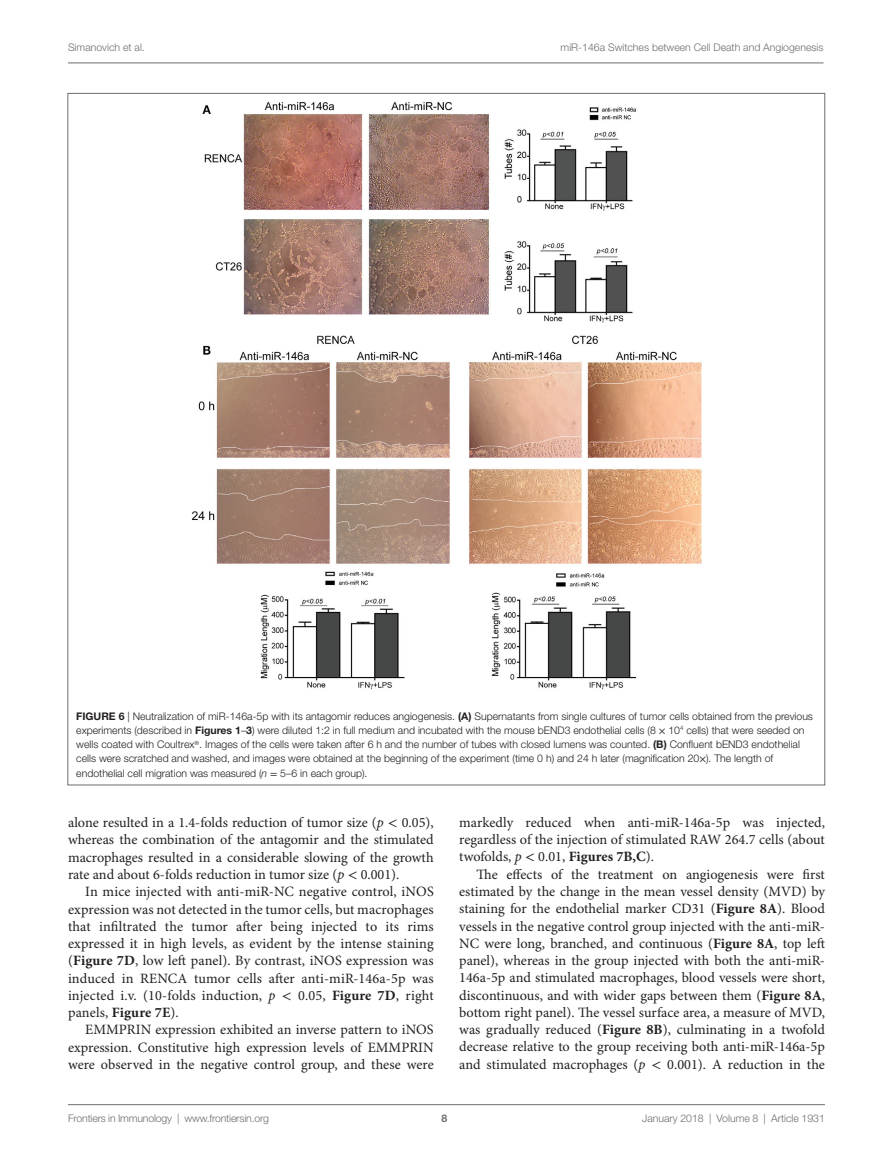
<style>
.page{position:relative;width:893px;height:1170px;background:#fff}
.page>*{position:absolute;margin:0;border:0;box-sizing:border-box;transform-origin:0 0}
.t1{font:14.25px/17.2px "Minion Pro";color:#231f20;text-align:justify}
.t2{font:300 10.5px/14.2px "Helvetica Neue LT Std";color:#231f20}
.t3{font:300 10.5px "Helvetica Neue LT Std";color:#6c6d70}
.t4{font:700 10.5px "Helvetica Neue LT Std";color:#6c6d70}
.s1{font-weight:700}
.s2{font-family:"STIX General";font-weight:400}
.s3{font-style:italic}
.s4{font-family:"STIX General"}
</style>
<div class="page">
<img style="left:191px;top:102px;width:510px;height:587px">
<hr style="left:68px;top:63px;width:756px;height:1px;background:#6c6d70">
<hr style="left:68px;top:1104px;width:757px;height:1px;background:#6c6d70">
<p class="t3" style="left:68px;top:41px;width:78px">Simanovich et al.</p>
<p class="t3" style="left:561px;top:41px;width:264px">miR-146a Switches between Cell Death and Angiogenesis</p>
<p class="t2" style="left:76px;top:708px;width:738px"><span class="s1">Figure 6</span> | Neutralization of miR-146a-5p with its antagomir reduces angiogenesis. <span class="s1">(A)</span> Supernatants from single cultures of tumor cells obtained from the previous experiments (described in <span class="s1">Figures 1</span>–<span class="s1">3</span>) were diluted 1:2 in full medium and incubated with the mouse bEND3 endothelial cells (8 <span class="s2">×</span> 10<sup>4</sup> cells) that were seeded on wells coated with Coultrex<sup>®</sup>. Images of the cells were taken after 6 h and the number of tubes with closed lumens was counted. <span class="s1">(B)</span> Confluent bEND3 endothelial cells were scratched and washed, and images were obtained at the beginning of the experiment (time 0 h) and 24 h later (magnification 20<span class="s2">×</span>). The length of endothelial cell migration was measured (<span class="s3">n</span> <span class="s2">=</span> 5–6 in each group).</p>
<p class="t1" style="left:68px;top:814px;width:367px">alone resulted in a 1.4-folds reduction of tumor size (<span class="s3">p</span> <span class="s4">&lt;</span> 0.05), whereas the combination of the antagomir and the stimulated macrophages resulted in a considerable slowing of the growth rate and about 6-folds reduction in tumor size (<span class="s3">p</span> <span class="s4">&lt;</span> 0.001).</p>
<p class="t1" style="left:68px;top:883px;width:367px;text-indent:17px">In mice injected with anti-miR-NC negative control, iNOS expression was not detected in the tumor cells, but macrophages that infiltrated the tumor after being injected to its rims expressed it in high levels, as evident by the intense staining (<span class="s1">Figure 7D</span>, low left panel). By contrast, iNOS expression was induced in RENCA tumor cells after anti-miR-146a-5p was injected i.v. (10-folds induction, <span class="s3">p</span> <span class="s4">&lt;</span> 0.05, <span class="s1">Figure 7D</span>, right panels, <span class="s1">Figure 7E</span>).</p>
<p class="t1" style="left:68px;top:1021px;width:367px;text-indent:17px">EMMPRIN expression exhibited an inverse pattern to iNOS expression. Constitutive high expression levels of EMMPRIN were observed in the negative control group, and these were</p>
<p class="t1" style="left:459px;top:814px;width:367px">markedly reduced when anti-miR-146a-5p was injected, regardless of the injection of stimulated RAW 264.7 cells (about twofolds, <span class="s3">p</span> <span class="s4">&lt;</span> 0.01, <span class="s1">Figures 7B,C</span>).</p>
<p class="t1" style="left:459px;top:866px;width:367px;text-indent:17px">The effects of the treatment on angiogenesis were first estimated by the change in the mean vessel density (MVD) by staining for the endothelial marker CD31 (<span class="s1">Figure 8A</span>). Blood vessels in the negative control group injected with the anti-miR-NC were long, branched, and continuous (<span class="s1">Figure 8A</span>, top left panel), whereas in the group injected with both the anti-miR-146a-5p and stimulated macrophages, blood vessels were short, discontinuous, and with wider gaps between them (<span class="s1">Figure 8A</span>, bottom right panel). The vessel surface area, a measure of MVD, was gradually reduced (<span class="s1">Figure 8B</span>), culminating in a twofold decrease relative to the group receiving both anti-miR-146a-5p and stimulated macrophages (<span class="s3">p</span> <span class="s4">&lt;</span> 0.001). A reduction in the</p>
<p class="t3" style="left:68px;top:1111px;width:203px">Frontiers in Immunology | www.frontiersin.org</p>
<p class="t3" style="left:642px;top:1111px;width:184px">January 2018 | Volume 8 | Article 1931</p>
<p class="t4" style="left:441px;top:1111px;width:7px">8</p>
</div>
